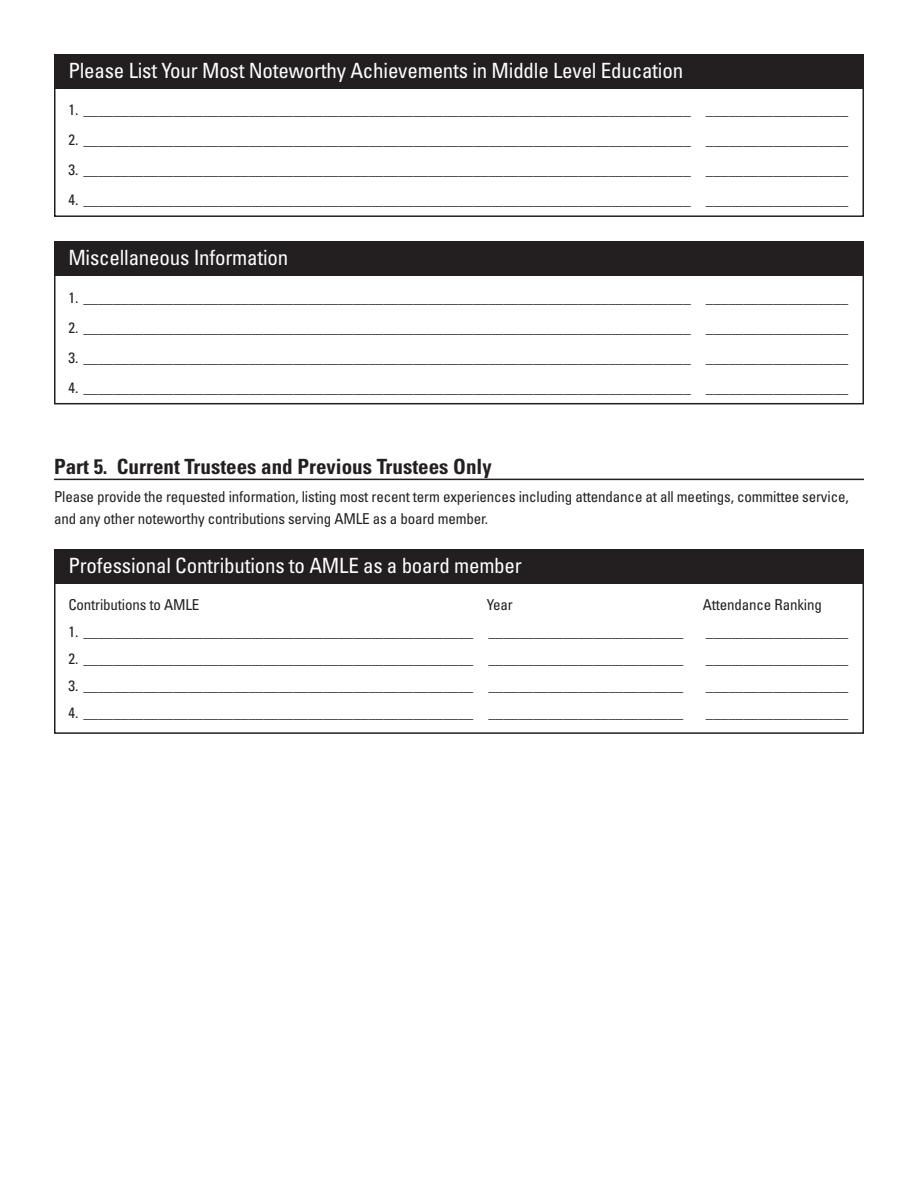
<style>
.page{position:relative;width:918px;height:1188px;background:#fff}
.page>*{position:absolute;margin:0;border:0;box-sizing:border-box;transform-origin:0 0}
.t1{font:condensed 21px "Univers LT Std";letter-spacing:-.01em;color:#fff}
.t2{font:700 condensed 21px "Univers LT Std";color:#231f20}
.t3{font:condensed 15px/22.5px "Univers LT Std";letter-spacing:-.01em;color:#231f20}
</style>
<div class="page">
<div style="left:54px;top:54px;width:810px;height:163px;border:2px solid #231f20"></div>
<div style="left:54px;top:54px;width:810px;height:35px;background:#231f20"></div>
<div style="left:54px;top:242px;width:810px;height:162px;border:2px solid #231f20"></div>
<div style="left:54px;top:242px;width:810px;height:34px;background:#231f20"></div>
<hr style="left:54px;top:479px;width:810px;height:1px;background:#231f20">
<div style="left:54px;top:549px;width:810px;height:185px;border:2px solid #231f20"></div>
<div style="left:54px;top:550px;width:810px;height:34px;background:#231f20"></div>
<p class="t1" style="left:68px;top:57px;width:616px">Please List Your Most Noteworthy Achievements in Middle Level Education</p>
<p class="t3" style="left:68px;top:98px;width:781px">1. _________________________________________________________________________________ ___________________</p>
<p class="t3" style="left:68px;top:128px;width:781px">2. _________________________________________________________________________________ ___________________</p>
<p class="t3" style="left:68px;top:158px;width:781px">3. _________________________________________________________________________________ ___________________</p>
<p class="t3" style="left:68px;top:188px;width:781px">4. _________________________________________________________________________________ ___________________</p>
<p class="t1" style="left:68px;top:245px;width:222px">Miscellaneous Information</p>
<p class="t3" style="left:68px;top:287px;width:781px">1. _________________________________________________________________________________ ___________________</p>
<p class="t3" style="left:68px;top:317px;width:781px">2. _________________________________________________________________________________ ___________________</p>
<p class="t3" style="left:68px;top:347px;width:781px">3. _________________________________________________________________________________ ___________________</p>
<p class="t3" style="left:68px;top:377px;width:781px">4. _________________________________________________________________________________ ___________________</p>
<p class="t2" style="left:54px;top:454px;width:439px">Part 5. Current Trustees and Previous Trustees Only</p>
<p class="t3" style="left:54px;top:485px;width:796px">Please provide the requested information, listing most recent term experiences including attendance at all meetings, committee service, and any other noteworthy contributions serving AMLE as a board member.</p>
<p class="t1" style="left:68px;top:553px;width:455px">Professional Contributions to AMLE as a board member</p>
<p class="t3" style="left:68px;top:593px;width:133px">Contributions to AMLE</p>
<p class="t3" style="left:487px;top:593px;width:27px">Year</p>
<p class="t3" style="left:703px;top:593px;width:121px">Attendance Ranking</p>
<p class="t3" style="left:68px;top:620px;width:617px">1. ____________________________________________________ __________________________</p>
<p class="t3" style="left:706px;top:620px;width:144px">___________________</p>
<p class="t3" style="left:68px;top:647px;width:617px">2. ____________________________________________________ __________________________</p>
<p class="t3" style="left:706px;top:647px;width:144px">___________________</p>
<p class="t3" style="left:68px;top:674px;width:617px">3. ____________________________________________________ __________________________</p>
<p class="t3" style="left:706px;top:674px;width:144px">___________________</p>
<p class="t3" style="left:68px;top:701px;width:617px">4. ____________________________________________________ __________________________</p>
<p class="t3" style="left:706px;top:701px;width:144px">___________________</p>
</div>
